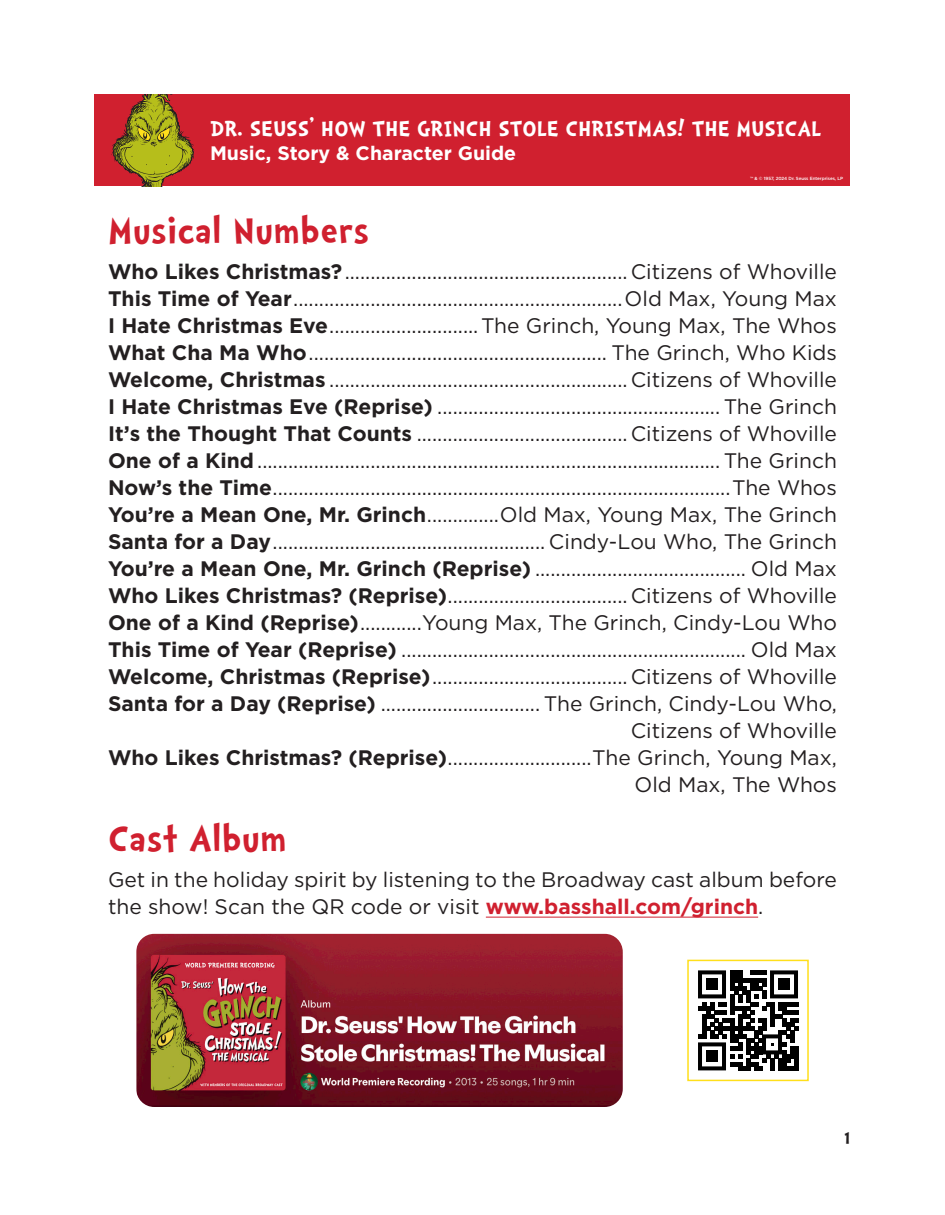
<style>
.page{position:relative;width:945px;height:1215px;background:#fff}
.page>*{position:absolute;margin:0;border:0;box-sizing:border-box;transform-origin:0 0}
.t1{font:700 45px "Doctor Soos";color:#d0202f}
.t2{font:700 27px "Doctor Soos";color:#fff}
.Box_02_01{font:21px/27px "Gotham";color:#231f20;text-align:right}
.t3{font:700 21px "Doctor Soos";color:#231f20}
.t4{font:700 19.5px "Gotham";color:#fff}
.t5{font:500 4.5px "Gotham";letter-spacing:-.01em;color:#fff}
.s1{font-weight:700}
.s2{font-weight:700;color:#d0202f}
</style>
<div class="page">
<div style="left:94px;top:94px;width:756px;height:92px;background:#d0202f"></div>
<svg style="left:111px;top:94px;width:84px;height:93px"></svg>
<hr style="left:486px;top:917px;width:272px;height:1px;background:#d0202f">
<svg style="left:698px;top:970px;width:100px;height:100px"></svg>
<div style="left:698px;top:970px;width:28px;height:28px;border:4px solid #000"></div>
<div style="left:706px;top:978px;width:12px;height:12px;background:#000"></div>
<div style="left:770px;top:970px;width:28px;height:28px;border:4px solid #000"></div>
<div style="left:778px;top:978px;width:12px;height:12px;background:#000"></div>
<div style="left:698px;top:1042px;width:28px;height:28px;border:4px solid #000"></div>
<div style="left:706px;top:1050px;width:12px;height:12px;background:#000"></div>
<div style="left:687px;top:960px;width:122px;height:121px;border:2px solid #ffdf1b"></div>
<img style="left:136px;top:934px;width:487px;height:173px">
<p class="t2" style="left:210px;top:115px;width:613px">DR. SEUSS' HOW THE GRINCH STOLE CHRISTMAS! THE MUSICAL</p>
<p class="t4" style="left:210px;top:142px;width:308px">Music, Story &amp; Character Guide</p>
<p class="t5" style="left:750px;top:175px;width:95px">™ &amp; © 1957, 2024 Dr. Seuss Enterprises, LP</p>
<h1 class="t1" style="left:108px;top:208px;width:263px">Musical Numbers</h1>
<p class="Box_02_01" style="left:108px;top:258px;width:731px"><span class="s1">Who Likes Christmas?</span>.......................................................Citizens of Whoville</p>
<p class="Box_02_01" style="left:108px;top:285px;width:731px"><span class="s1">This Time of Year</span>................................................................Old Max, Young Max</p>
<p class="Box_02_01" style="left:108px;top:312px;width:731px"><span class="s1">I Hate Christmas Eve</span>.............................The Grinch, Young Max, The Whos</p>
<p class="Box_02_01" style="left:108px;top:339px;width:731px"><span class="s1">What Cha Ma Who</span>.......................................................... The Grinch, Who Kids</p>
<p class="Box_02_01" style="left:108px;top:366px;width:731px"><span class="s1">Welcome, Christmas</span> ..........................................................Citizens of Whoville</p>
<p class="Box_02_01" style="left:108px;top:393px;width:731px"><span class="s1">I Hate Christmas Eve (Reprise)</span> ....................................................... The Grinch</p>
<p class="Box_02_01" style="left:108px;top:420px;width:731px"><span class="s1">It’s the Thought That Counts</span> .........................................Citizens of Whoville</p>
<p class="Box_02_01" style="left:108px;top:447px;width:731px"><span class="s1">One of a Kind</span>.......................................................................................... The Grinch</p>
<p class="Box_02_01" style="left:108px;top:474px;width:731px"><span class="s1">Now’s the Time</span>.........................................................................................The Whos</p>
<p class="Box_02_01" style="left:108px;top:501px;width:731px"><span class="s1">You’re a Mean One, Mr. Grinch</span>..............Old Max, Young Max, The Grinch</p>
<p class="Box_02_01" style="left:108px;top:528px;width:731px"><span class="s1">Santa for a Day</span>..................................................... Cindy-Lou Who, The Grinch</p>
<p class="Box_02_01" style="left:108px;top:555px;width:731px"><span class="s1">You’re a Mean One, Mr. Grinch (Reprise)</span> ......................................... Old Max</p>
<p class="Box_02_01" style="left:108px;top:582px;width:731px"><span class="s1">Who Likes Christmas? (Reprise)</span>...................................Citizens of Whoville</p>
<p class="Box_02_01" style="left:108px;top:609px;width:731px"><span class="s1">One of a Kind (Reprise)</span>............Young Max, The Grinch, Cindy-Lou Who</p>
<p class="Box_02_01" style="left:108px;top:636px;width:731px"><span class="s1">This Time of Year (Reprise)</span> ................................................................... Old Max</p>
<p class="Box_02_01" style="left:108px;top:663px;width:731px"><span class="s1">Welcome, Christmas (Reprise)</span>......................................Citizens of Whoville</p>
<p class="Box_02_01" style="left:108px;top:690px;width:731px"><span class="s1">Santa for a Day (Reprise)</span> ............................... The Grinch, Cindy-Lou Who,<br>Citizens of Whoville</p>
<p class="Box_02_01" style="left:108px;top:744px;width:731px"><span class="s1">Who Likes Christmas? (Reprise)</span>............................The Grinch, Young Max,<br>Old Max, The Whos</p>
<h1 class="t1" style="left:108px;top:816px;width:181px">Cast Album</h1>
<p class="Box_02_01" style="left:108px;top:866px;width:730px;text-align:left">Get in the holiday spirit by listening to the Broadway cast album before the show! Scan the QR code or visit <span class="s2">www.basshall.com/grinch</span>.</p>
<p class="t3" style="left:844px;top:1127px;width:8px">1</p>
</div>
